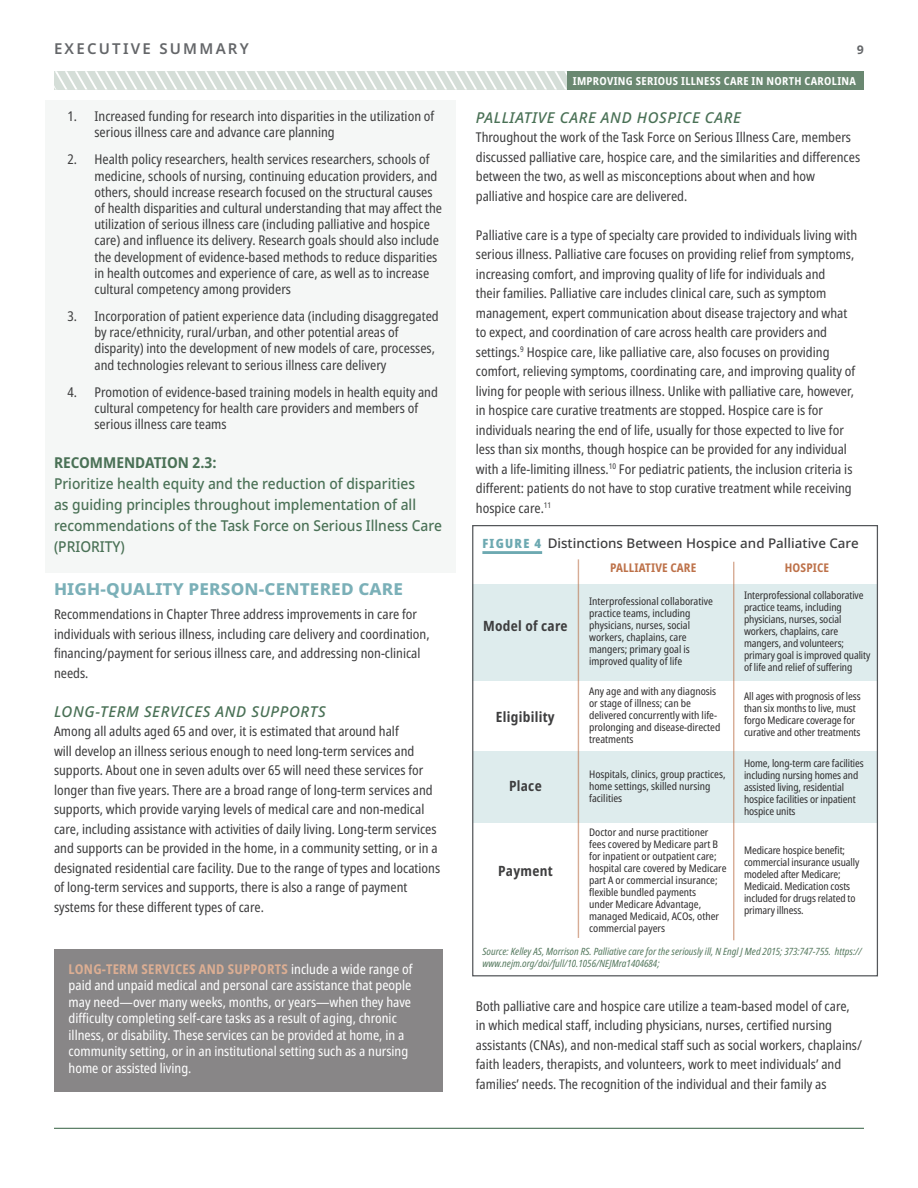
<style>
.page{position:relative;width:918px;height:1188px;background:#fff}
.page>*{position:absolute;margin:0;border:0;box-sizing:border-box;transform-origin:0 0}
.t1{font:800 16.5px "Noto Sans";letter-spacing:.01em;color:#7bb0b8;scale:1.04 1}
.t2{font:500 15px/21px "Noto Sans";color:#4a7156;scale:.92 1}
.t3{font:italic 500 15px "Noto Sans";letter-spacing:.04em;color:#4a7156}
.t4{font:700 semi-condensed 15px "Noto Sans";color:#4a7156}
.t5{font:600 15px "Noto Sans";letter-spacing:.15em;color:#646669}
.t6{font:700 condensed 14.25px "Noto Sans";letter-spacing:.02em;color:#3e3e3f}
.t7{font:condensed 13.5px/19.5px "Noto Sans";color:#3e3e3f}
.t8{font:condensed 13.5px/16.5px "Noto Sans";color:#fff}
.t9{font:500 13.35px "Noto Sans";color:#3e3e3f}
.t10{font:700 condensed 12px "Noto Sans";letter-spacing:.01em;color:#bd7149}
.t11{font:700 12px "Noto Sans";color:#646669}
.t12{font:700 condensed 10.95px "Noto Sans";letter-spacing:.03em;color:#fff}
.t13{font:condensed 10.5px/12px "Noto Sans";letter-spacing:-.01em;color:#312f30}
.t14{font:italic condensed 10.05px/12px "Noto Sans";color:#587b61}
.s1{font-weight:700;color:#dcae93}
.s2{font-weight:900;font-stretch:condensed;font-size:12.75px;color:#6da9b1}
</style>
<div class="page">
<hr style="left:54px;top:1128px;width:810px;height:1px;background:#4a7156">
<svg style="left:54px;top:71px;width:513px;height:19px"></svg>
<div style="left:567px;top:71px;width:297px;height:19px;background:#6a8871"></div>
<div style="left:45px;top:100px;width:411px;height:472px;background:#f5f7f6"></div>
<div style="left:54px;top:949px;width:388px;height:143px;background:#888687"></div>
<div style="left:472px;top:584px;width:405px;height:96px;background:#deeced"></div>
<div style="left:473px;top:751px;width:404px;height:72px;background:#deeced"></div>
<hr style="left:482px;top:551px;width:60px;height:3px;background:#6da9b1">
<hr style="left:578px;top:559px;width:1px;height:379px;background:#b6653b">
<hr style="left:733px;top:562px;width:1px;height:378px;background:#b6653b">
<p class="t5" style="left:54px;top:38px;width:196px">EXECUTIVE SUMMARY</p>
<p class="t7" style="left:94px;top:109px;width:341px;line-height:16.2px;text-indent:-27px">1. Increased funding for research into disparities in the utilization of serious illness care and advance care planning</p>
<p class="t7" style="left:94px;top:152px;width:349px;line-height:16.2px;text-indent:-27px">2. Health policy researchers, health services researchers, schools of medicine, schools of nursing, continuing education providers, and others, should increase research focused on the structural causes of health disparities and cultural understanding that may affect the utilization of serious illness care (including palliative and hospice care) and influence its delivery. Research goals should also include the development of evidence-based methods to reduce disparities in health outcomes and experience of care, as well as to increase cultural competency among providers</p>
<p class="t7" style="left:94px;top:308px;width:346px;line-height:16.2px;text-indent:-27px">3. Incorporation of patient experience data (including disaggregated by race/ethnicity, rural/urban, and other potential areas of disparity) into the development of new models of care, processes, and technologies relevant to serious illness care delivery</p>
<p class="t7" style="left:94px;top:384px;width:345px;line-height:16.2px;text-indent:-27px">4. Promotion of evidence-based training models in health equity and cultural competency for health care providers and members of serious illness care teams</p>
<p class="t4" style="left:54px;top:452px;width:164px">RECOMMENDATION 2.3:</p>
<p class="t2" style="left:54px;top:473px;width:423px">Prioritize health equity and the reduction of disparities<br>as guiding principles throughout implementation of all recommendations of the Task Force on Serious Illness Care (PRIORITY)</p>
<p class="t1" style="left:54px;top:577px;width:337px">HIGH-QUALITY PERSON-CENTERED CARE</p>
<p class="t7" style="left:54px;top:605px;width:377px">Recommendations in Chapter Three address improvements in care for individuals with serious illness, including care delivery and coordination, financing/payment for serious illness care, and addressing non-clinical needs.</p>
<p class="t3" style="left:54px;top:701px;width:273px">LONG-TERM SERVICES AND SUPPORTS</p>
<p class="t7" style="left:54px;top:722px;width:388px">Among all adults aged 65 and over, it is estimated that around half<br>will develop an illness serious enough to need long-term services and supports. About one in seven adults over 65 will need these services for longer than five years. There are a broad range of long-term services and supports, which provide varying levels of medical care and non-medical care, including assistance with activities of daily living. Long-term services and supports can be provided in the home, in a community setting, or in a designated residential care facility. Due to the range of types and locations of long-term services and supports, there is also a range of payment systems for these different types of care.</p>
<p class="t8" style="left:69px;top:961px;width:345px"><span class="s1">LONG-TERM SERVICES AND SUPPORTS</span> include a wide range of paid and unpaid medical and personal care assistance that people may need—over many weeks, months, or years—when they have difficulty completing self-care tasks as a result of aging, chronic illness, or disability. These services can be provided at home, in a community setting, or in an institutional setting such as a nursing home or assisted living.</p>
<p class="t11" style="left:857px;top:41px;width:9px">9</p>
<p class="t12" style="left:573px;top:73px;width:285px">IMPROVING SERIOUS ILLNESS CARE IN NORTH CAROLINA</p>
<p class="t3" style="left:476px;top:107px;width:267px">PALLIATIVE CARE AND HOSPICE CARE</p>
<p class="t7" style="left:476px;top:128px;width:386px">Throughout the work of the Task Force on Serious Illness Care, members discussed palliative care, hospice care, and the similarities and differences between the two, as well as misconceptions about when and how palliative and hospice care are delivered.</p>
<p class="t7" style="left:476px;top:225px;width:383px">Palliative care is a type of specialty care provided to individuals living with serious illness. Palliative care focuses on providing relief from symptoms, increasing comfort, and improving quality of life for individuals and<br>their families. Palliative care includes clinical care, such as symptom management, expert communication about disease trajectory and what to expect, and coordination of care across health care providers and settings.<sup>9</sup> Hospice care, like palliative care, also focuses on providing comfort, relieving symptoms, coordinating care, and improving quality of living for people with serious illness. Unlike with palliative care, however, in hospice care curative treatments are stopped. Hospice care is for individuals nearing the end of life, usually for those expected to live for less than six months, though hospice can be provided for any individual with a life-limiting illness.<sup>10</sup> For pediatric patients, the inclusion criteria is different: patients do not have to stop curative treatment while receiving hospice care.<sup>11</sup></p>
<p class="t9" style="left:482px;top:533px;width:378px"><span class="s2">FIGURE 4</span> Distinctions Between Hospice and Palliative Care</p>
<p class="t10" style="left:610px;top:559px;width:88px">PALLIATIVE CARE</p>
<p class="t10" style="left:785px;top:559px;width:46px">HOSPICE</p>
<p class="t13" style="left:589px;top:596px;width:125px">Interprofessional collaborative practice teams, including physicians, nurses, social workers, chaplains, care mangers; primary goal is improved quality of life</p>
<p class="t13" style="left:589px;top:686px;width:133px">Any age and with any diagnosis or stage of illness; can be delivered concurrently with life&shy;prolonging and disease-directed treatments</p>
<p class="t13" style="left:589px;top:768px;width:138px">Hospitals, clinics, group practices, home settings, skilled nursing facilities</p>
<p class="t13" style="left:589px;top:827px;width:139px">Doctor and nurse practitioner fees covered by Medicare part B for inpatient or outpatient care; hospital care covered by Medicare part A or commercial insurance; flexible bundled payments<br>under Medicare Advantage, managed Medicaid, ACOs, other commercial payers</p>
<p class="t13" style="left:744px;top:590px;width:128px">Interprofessional collaborative practice teams, including physicians, nurses, social workers, chaplains, care mangers, and volunteers; primary goal is improved quality of life and relief of suffering</p>
<p class="t13" style="left:744px;top:690px;width:118px">All ages with prognosis of less than six months to live, must forgo Medicare coverage for curative and other treatments</p>
<p class="t13" style="left:744px;top:758px;width:121px">Home, long-term care facilities including nursing homes and assisted living, residential hospice facilities or inpatient hospice units</p>
<p class="t13" style="left:744px;top:845px;width:117px">Medicare hospice benefit; commercial insurance usually modeled after Medicare;<br>Medicaid. Medication costs included for drugs related to primary illness.</p>
<p class="t14" style="left:482px;top:945px;width:381px">Source: Kelley AS, Morrison RS. Palliative care for the seriously ill, N Engl J Med 2015; 373:747-755. https:// www.nejm.org/doi/full/10.1056/NEJMra1404684;</p>
<p class="t6" style="left:483px;top:615px;width:86px">Model of care</p>
<p class="t6" style="left:496px;top:707px;width:60px">Eligibility</p>
<p class="t6" style="left:509px;top:776px;width:34px">Place</p>
<p class="t6" style="left:498px;top:861px;width:56px">Payment</p>
<p class="t7" style="left:476px;top:996px;width:388px">Both palliative care and hospice care utilize a team-based model of care, in which medical staff, including physicians, nurses, certified nursing assistants (CNAs), and non-medical staff such as social workers, chaplains/ faith leaders, therapists, and volunteers, work to meet individuals’ and families’ needs. The recognition of the individual and their family as</p>
</div>
